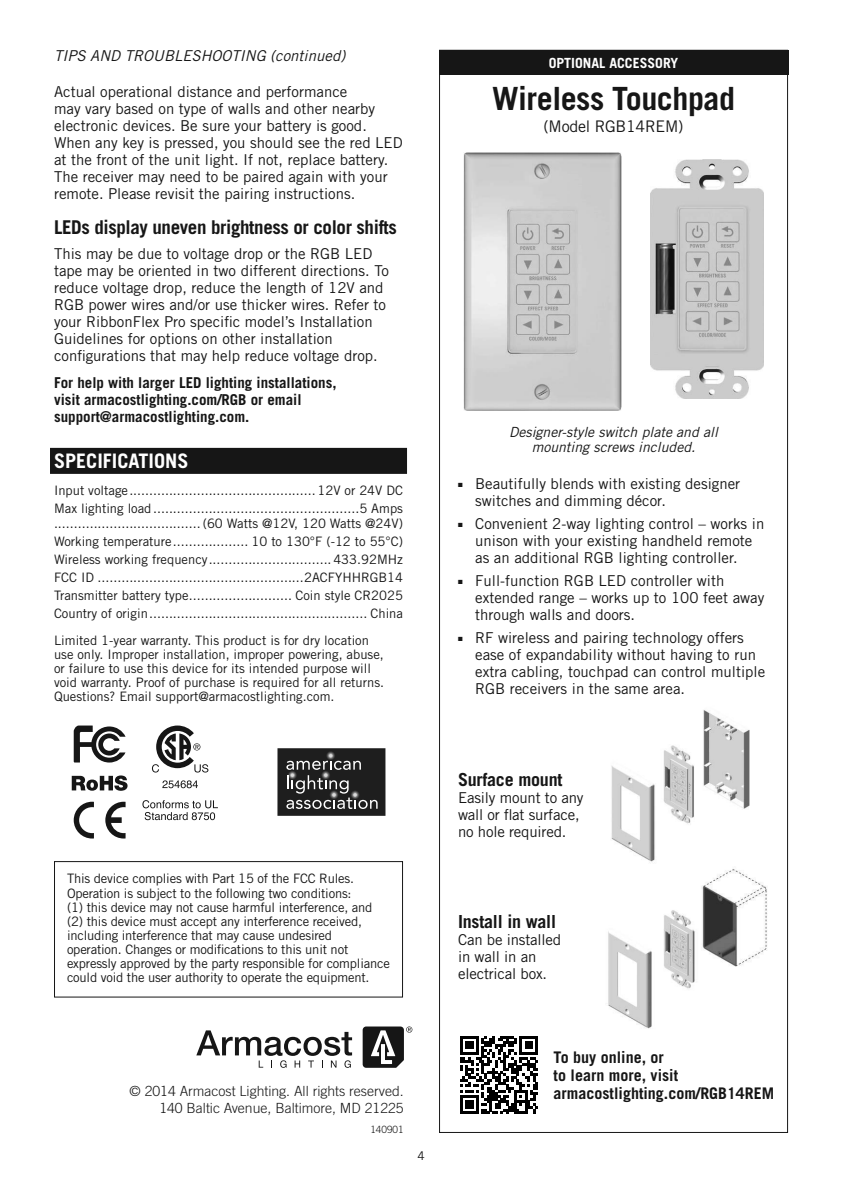
<style>
.page{position:relative;width:864px;height:1187px;background:#fff}
.page>*{position:absolute;margin:0;border:0;box-sizing:border-box;transform-origin:0 0}
.t1{font:700 32px "Trade Gothic LT Std";letter-spacing:-.015em;color:#161616}
.t2{font:700 20px "Trade Gothic LT Std";color:#fff}
.t3{font:700 19px "Trade Gothic LT Std";letter-spacing:-.02em;color:#161616}
.t4{font:700 18px "Trade Gothic LT Std";letter-spacing:-.01em;color:#161616}
.t5{font:700 16px/18px "Trade Gothic LT Std";color:#161616}
.t6{font:16px "Trade Gothic LT Std";letter-spacing:-.015em;color:#161616}
.t7{font:15px/17px "Trade Gothic LT Std";color:#161616}
.t8{font:700 15px/17px "Trade Gothic LT Std";color:#161616}
.t9{font:italic 15px "Trade Gothic LT Std";color:#161616}
.t10{font:300 14px/17px "Trade Gothic LT Std";color:#161616;text-align:right}
.t11{font:italic 14px/15px "Trade Gothic LT Std";color:#161616;text-align:center}
.t12{font:700 14px "Trade Gothic LT Std";color:#fff}
.t13{font:13px/14px "Trade Gothic LT Std";letter-spacing:-.015em;color:#161616}
.t14{font:12px "Trade Gothic LT Std";color:#161616}
.t15{font:300 10px "Trade Gothic LT Std";color:#161616}
.t16{font:6px "Zapf Dingbats ITC";color:#161616}
</style>
<div class="page">
<div style="left:50px;top:448px;width:357px;height:26px;background:#161616"></div>
<img style="left:463px;top:153px;width:158px;height:257px">
<img style="left:650px;top:159px;width:114px;height:240px">
<img style="left:611px;top:710px;width:138px;height:152px">
<img style="left:701px;top:869px;width:66px;height:98px">
<img style="left:608px;top:910px;width:87px;height:119px">
<svg style="left:460px;top:1036px;width:78px;height:77px"></svg>
<div style="left:439px;top:50px;width:349px;height:25px;background:#161616"></div>
<svg style="left:162px;top:780px;width:36px;height:8px"></svg>
<svg style="left:152px;top:725px;width:56px;height:47px"></svg>
<svg style="left:142px;top:800px;width:76px;height:20px"></svg>
<svg style="left:74px;top:725px;width:52px;height:37px"></svg>
<svg style="left:72px;top:775px;width:56px;height:15px"></svg>
<svg style="left:74px;top:801px;width:20px;height:37px"></svg>
<svg style="left:105px;top:801px;width:21px;height:37px"></svg>
<div style="left:277px;top:748px;width:108px;height:67px;background:#1e1e1e"></div>
<div style="left:327px;top:751px;width:8px;height:8px;background:#292929;border-radius:50%"></div>
<svg style="left:286px;top:752px;width:92px;height:56px"></svg>
<svg style="left:363px;top:1026px;width:49px;height:41px"></svg>
<svg style="left:196px;top:1030px;width:156px;height:37px"></svg>
<div style="left:54px;top:861px;width:349px;height:136px;border:1px solid #161616"></div>
<p class="t9" style="left:54px;top:46px;width:293px">TIPS AND TROUBLESHOOTING (continued)</p>
<p class="t7" style="left:54px;top:83px;width:350px">Actual operational distance and performance<br>may vary based on type of walls and other nearby electronic devices. Be sure your battery is good.<br>When any key is pressed, you should see the red LED at the front of the unit light. If not, replace battery.<br>The receiver may need to be paired again with your remote. Please revisit the pairing instructions.</p>
<h3 class="t3" style="left:54px;top:215px;width:344px">LEDs display uneven brightness or color shifts</h3>
<p class="t7" style="left:54px;top:245px;width:336px">This may be due to voltage drop or the RGB LED tape may be oriented in two different directions. To reduce voltage drop, reduce the length of 12V and RGB power wires and/or use thicker wires. Refer to your RibbonFlex Pro specific model’s Installation Guidelines for options on other installation configurations that may help reduce voltage drop.</p>
<p class="t8" style="left:54px;top:373px;width:284px">For help with larger LED lighting installations, visit armacostlighting.com/RGB or email support@armacostlighting.com.</p>
<h2 class="t2" style="left:54px;top:449px;width:136px">SPECIFICATIONS</h2>
<p class="t13" style="left:54px;top:481px;width:350px;line-height:18px">Input voltage ...............................................12V or 24V DC<br>Max lighting load ....................................................5 Amps</p>
<p class="t13" style="left:54px;top:514px;width:350px;line-height:18px;text-align:justify">.....................................(60 Watts @12V, 120 Watts @24V)<br>Working temperature ................... 10 to 130°F (-12 to 55°C)<br>Wireless working frequency ...............................433.92MHz FCC ID ....................................................2ACFYHHRGB14<br>Transmitter battery type .......................... Coin style CR2025<br>Country of origin ....................................................... China</p>
<p class="t13" style="left:54px;top:632px;width:332px">Limited 1-year warranty. This product is for dry location use only. Improper installation, improper powering, abuse, or failure to use this device for its intended purpose will void warranty. Proof of purchase is required for all returns.<br>Questions? Email support@armacostlighting.com.</p>
<p class="t13" style="left:67px;top:871px;width:324px">This device complies with Part 15 of the FCC Rules.<br>Operation is subject to the following two conditions:<br>(1) this device may not cause harmful interference, and (2) this device must accept any interference received, including interference that may cause undesired operation. Changes or modifications to this unit not expressly approved by the party responsible for compliance could void the user authority to operate the equipment.</p>
<p class="t10" style="left:130px;top:1082px;width:276px">© 2014 Armacost Lighting. All rights reserved.<br>140 Baltic Avenue, Baltimore, MD 21225</p>
<p class="t15" style="left:370px;top:1123px;width:35px">140901</p>
<p class="t14" style="left:417px;top:1148px;width:9px">4</p>
<p class="t12" style="left:549px;top:54px;width:131px">OPTIONAL ACCESSORY</p>
<h1 class="t1" style="left:492px;top:79px;width:244px">Wireless Touchpad</h1>
<p class="t6" style="left:543px;top:116px;width:141px">(Model RGB14REM)</p>
<p class="t11" style="left:509px;top:425px;width:210px">Designer-style switch plate and all mounting screws included.</p>
<p class="t7" style="left:475px;top:475px;width:267px;text-indent:-17px">■ Beautifully blends with existing designer switches and dimming décor.</p>
<p class="t16" style="left:463px;top:522px;width:3px">■</p>
<p class="t16" style="left:463px;top:482px;width:3px">■</p>
<p class="t7" style="left:475px;top:515px;width:291px;text-indent:-17px">■ Convenient 2-way lighting control – works in unison with your existing handheld remote as an additional RGB lighting controller.</p>
<p class="t16" style="left:463px;top:579px;width:3px">■</p>
<p class="t7" style="left:475px;top:572px;width:291px;text-indent:-17px">■ Full-function RGB LED controller with extended range – works up to 100 feet away through walls and doors.</p>
<p class="t16" style="left:463px;top:636px;width:3px">■</p>
<p class="t7" style="left:475px;top:629px;width:291px;text-indent:-17px">■ RF wireless and pairing technology offers ease of expandability without having to run extra cabling, touchpad can control multiple RGB receivers in the same area.</p>
<h3 class="t4" style="left:458px;top:769px;width:106px">Surface mount</h3>
<p class="t7" style="left:458px;top:789px;width:127px">Easily mount to any wall or flat surface, no hole required.</p>
<h3 class="t4" style="left:458px;top:910px;width:100px">Install in wall</h3>
<p class="t7" style="left:458px;top:930px;width:105px">Can be installed in wall in an electrical box.</p>
<p class="t5" style="left:554px;top:1047px;width:222px">To buy online, or<br>to learn more, visit armacostlighting.com/RGB14REM</p>
</div>
